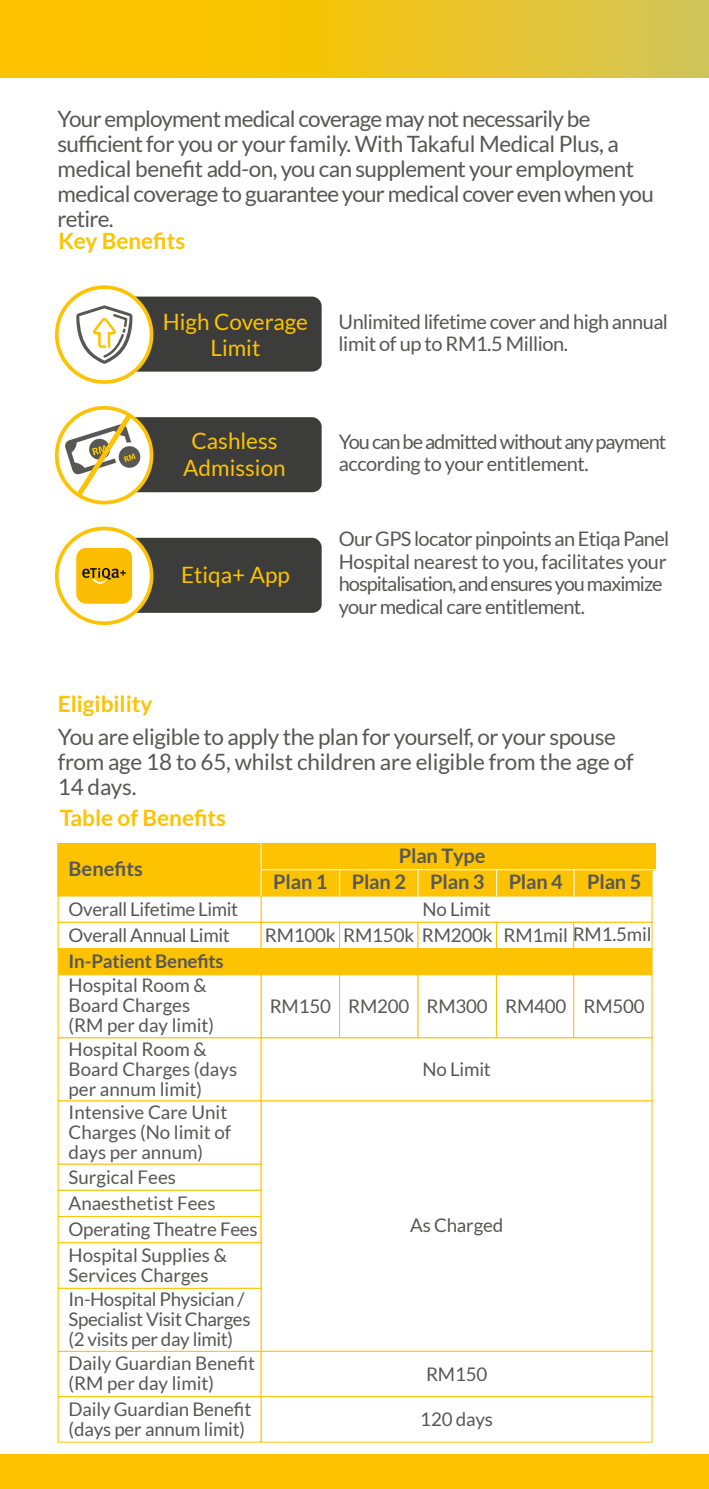
<style>
.page{position:relative;width:709px;height:1489px;background:#fff}
.page>*{position:absolute;margin:0;border:0;box-sizing:border-box;transform-origin:0 0}
.t1{font:22.5px/25px "Lato";letter-spacing:-.025em;color:#575756}
.t2{font:22.5px/26.2px "Lato";color:#fdc300;text-align:center}
.t3{font:700 22.5px "Lato";color:#fdc300}
.t4{font:20px/22.5px "Lato";letter-spacing:-.03em;color:#575756}
.t5{font:20px/22.5px "Lato";letter-spacing:-.05em;color:#575756}
.t6{font:700 20px "Lato";letter-spacing:-.01em;color:#575756}
.t7{font:18.75px/20px "Lato";letter-spacing:-.01em;color:#575756}
.t8{font:700 18.75px "Lato";letter-spacing:-.01em;color:#575756}
</style>
<div class="page">
<svg style="left:0;top:0;width:709px;height:77px;background:#edc31c"></svg>
<div style="left:0;top:1454px;width:709px;height:34px;background:#fdc300"></div>
<div style="left:125px;top:296px;width:197px;height:75px;background:#3c3c3b;border-radius:9px"></div>
<div style="left:57px;top:287px;width:94px;height:95px;background:#fff;border-radius:50%"></div>
<div style="left:55px;top:285px;width:98px;height:99px;border:4px solid #fdc300;border-radius:50%"></div>
<svg style="left:76px;top:305px;width:56px;height:59px"></svg>
<div style="left:125px;top:417px;width:197px;height:75px;background:#3c3c3b;border-radius:9px"></div>
<svg style="left:57px;top:408px;width:94px;height:94px"></svg>
<div style="left:55px;top:406px;width:98px;height:98px;border:4px solid #fdc300;border-radius:50%"></div>
<svg style="left:117px;top:444px;width:25px;height:25px"></svg>
<div style="left:115px;top:442px;width:29px;height:29px;border:4px solid #fff;border-radius:50%"></div>
<div style="left:125px;top:538px;width:197px;height:75px;background:#3c3c3b;border-radius:9px"></div>
<div style="left:57px;top:528px;width:94px;height:95px;background:#fff;border-radius:50%"></div>
<div style="left:55px;top:526px;width:98px;height:99px;border:4px solid #fdc300;border-radius:50%"></div>
<div style="left:76px;top:548px;width:56px;height:55px;background:#fcbd00;border-radius:10px"></div>
<svg style="left:82px;top:568px;width:44px;height:15px"></svg>
<svg style="left:64px;top:408px;width:72px;height:94px"></svg>
<div style="left:58px;top:1350px;width:203px;height:46px;background:#fff;border:1px solid #fdc300"></div>
<div style="left:261px;top:869px;width:79px;height:27px;background:#fdc300;border:1px solid #fdc300"></div>
<div style="left:339px;top:869px;width:79px;height:27px;background:#fdc300;border:1px solid #fdc300"></div>
<div style="left:418px;top:869px;width:79px;height:27px;background:#fdc300;border:1px solid #fdc300"></div>
<div style="left:496px;top:869px;width:78px;height:27px;background:#fdc300;border:1px solid #fdc300"></div>
<div style="left:573px;top:869px;width:79px;height:27px;background:#fdc300;border:1px solid #fdc300"></div>
<div style="left:261px;top:843px;width:391px;height:27px;background:#fdc300"></div>
<div style="left:58px;top:948px;width:594px;height:27px;background:#fdc300"></div>
<div style="left:261px;top:895px;width:391px;height:27px;background:#fff;border:1px solid #fdc300"></div>
<div style="left:57px;top:843px;width:204px;height:53px;background:#fdc300;border:1px solid #fdc300"></div>
<div style="left:58px;top:895px;width:203px;height:27px;background:#fff;border:1px solid #fdc300"></div>
<div style="left:58px;top:921px;width:203px;height:27px;background:#fff;border:1px solid #fdc300"></div>
<div style="left:58px;top:1163px;width:203px;height:27px;background:#fff;border:1px solid #fdc300"></div>
<div style="left:58px;top:1189px;width:203px;height:27px;background:#fff;border:1px solid #fdc300"></div>
<div style="left:58px;top:1216px;width:203px;height:27px;background:#fff;border:1px solid #fdc300"></div>
<div style="left:261px;top:974px;width:79px;height:64px;background:#fff;border:1px solid #fdc300"></div>
<div style="left:339px;top:974px;width:79px;height:64px;background:#fff;border:1px solid #fdc300"></div>
<div style="left:417px;top:974px;width:80px;height:64px;background:#fff;border:1px solid #fdc300"></div>
<div style="left:496px;top:974px;width:78px;height:64px;background:#fff;border:1px solid #fdc300"></div>
<div style="left:573px;top:974px;width:79px;height:64px;background:#fff;border:1px solid #fdc300"></div>
<div style="left:58px;top:974px;width:203px;height:64px;background:#fff;border:1px solid #fdc300"></div>
<div style="left:58px;top:1037px;width:203px;height:64px;background:#fff;border:1px solid #fdc300"></div>
<div style="left:261px;top:1037px;width:391px;height:64px;background:#fff;border:1px solid #fdc300"></div>
<div style="left:261px;top:1100px;width:391px;height:251px;background:#fff;border:1px solid #fdc300"></div>
<div style="left:58px;top:1100px;width:203px;height:64px;background:#fff;border:1px solid #fdc300"></div>
<div style="left:58px;top:1287px;width:203px;height:64px;background:#fff;border:1px solid #fdc300"></div>
<div style="left:58px;top:1242px;width:203px;height:46px;background:#fff;border:1px solid #fdc300"></div>
<div style="left:261px;top:921px;width:79px;height:27px;background:#fff;border:1px solid #fdc300"></div>
<div style="left:339px;top:921px;width:79px;height:27px;background:#fff;border:1px solid #fdc300"></div>
<div style="left:417px;top:921px;width:80px;height:27px;background:#fff;border:1px solid #fdc300"></div>
<div style="left:496px;top:921px;width:78px;height:27px;background:#fff;border:1px solid #fdc300"></div>
<div style="left:573px;top:921px;width:79px;height:27px;background:#fff;border:1px solid #fdc300"></div>
<div style="left:261px;top:1350px;width:391px;height:46px;background:#fff;border:1px solid #fdc300"></div>
<div style="left:261px;top:1396px;width:391px;height:46px;background:#fff;border:1px solid #fdc300"></div>
<div style="left:58px;top:1396px;width:203px;height:46px;background:#fff;border:1px solid #fdc300"></div>
<hr style="left:261px;top:838px;width:1px;height:58px;background:#fff">
<svg style="left:339px;top:870px;width:1px;height:26px"></svg>
<svg style="left:417px;top:870px;width:1px;height:26px"></svg>
<svg style="left:496px;top:870px;width:1px;height:26px"></svg>
<svg style="left:573px;top:870px;width:1px;height:26px"></svg>
<hr style="left:261px;top:869px;width:391px;height:1px;background:#fff">
<p class="t1" style="left:58px;top:106px;width:597px">Your employment medical coverage may not necessarily be sufficient for you or your family. With Takaful Medical Plus, a medical benefit add-on, you can supplement your employment medical coverage to guarantee your medical cover even when you retire.</p>
<p class="t3" style="left:58px;top:228px;width:128px">Key Benefits</p>
<p class="t2" style="left:163px;top:309px;width:147px">High Coverage<br>Limit</p>
<p class="t2" style="left:183px;top:428px;width:104px">Cashless<br>Admission</p>
<p class="t2" style="left:181px;top:561px;width:110px">Etiqa+ App</p>
<p class="t4" style="left:338px;top:310px;width:331px">Unlimited lifetime cover and high annual limit of up to RM1.5 Million.</p>
<p class="t5" style="left:339px;top:430px;width:329px">You can be admitted without any payment according to your entitlement.</p>
<p class="t4" style="left:339px;top:527px;width:332px">Our GPS locator pinpoints an Etiqa Panel Hospital nearest to you, facilitates your hospitalisation, and ensures you maximize your medical care entitlement.</p>
<p class="t3" style="left:58px;top:691px;width:96px">Eligibility</p>
<p class="t1" style="left:58px;top:724px;width:577px">You are eligible to apply the plan for yourself, or your spouse from age 18 to 65, whilst children are eligible from the age of<br>14 days.</p>
<p class="t3" style="left:60px;top:804px;width:168px">Table of Benefits</p>
<p class="t6" style="left:69px;top:857px;width:76px">Benefits</p>
<p class="t6" style="left:273px;top:870px;width:213px">Plan 1 Plan 2 Plan 3</p>
<p class="t6" style="left:399px;top:844px;width:88px">Plan Type</p>
<p class="t6" style="left:508px;top:870px;width:134px">Plan 4 Plan 5</p>
<p class="t7" style="left:69px;top:899px;width:171px">Overall Lifetime Limit</p>
<p class="t7" style="left:422px;top:899px;width:70px">No Limit</p>
<p class="t7" style="left:69px;top:925px;width:163px">Overall Annual Limit</p>
<p class="t7" style="left:265px;top:924px;width:388px">RM100k RM150k RM200k RM1mil RM1.5mil</p>
<p class="t8" style="left:69px;top:950px;width:157px">In-Patient Benefits</p>
<p class="t7" style="left:69px;top:975px;width:147px">Hospital Room &amp;<br>Board Charges (RM per day limit)</p>
<p class="t7" style="left:69px;top:1038px;width:170px">Hospital Room &amp;<br>Board Charges (days per annum limit)</p>
<p class="t7" style="left:69px;top:1101px;width:164px">Intensive Care Unit<br>Charges (No limit of days per annum)</p>
<p class="t7" style="left:69px;top:1163px;width:190px;line-height:26.2px">Surgical Fees<br>Anaesthetist Fees<br>Operating Theatre Fees</p>
<p class="t7" style="left:69px;top:1244px;width:160px">Hospital Supplies &amp;<br>Services Charges</p>
<p class="t7" style="left:69px;top:1289px;width:183px">In-Hospital Physician /<br>Specialist Visit Charges (2 visits per day limit)</p>
<p class="t7" style="left:270px;top:995px;width:376px">RM150 RM200 RM300 RM400 RM500</p>
<p class="t7" style="left:422px;top:1058px;width:70px">No Limit</p>
<p class="t7" style="left:410px;top:1215px;width:95px">As Charged</p>
<p class="t7" style="left:69px;top:1353px;width:188px">Daily Guardian Benefit (RM per day limit)</p>
<p class="t7" style="left:426px;top:1363px;width:63px">RM150</p>
<p class="t7" style="left:420px;top:1408px;width:74px">120 days</p>
<p class="t7" style="left:69px;top:1398px;width:184px">Daily Guardian Benefit (days per annum limit)</p>
</div>
